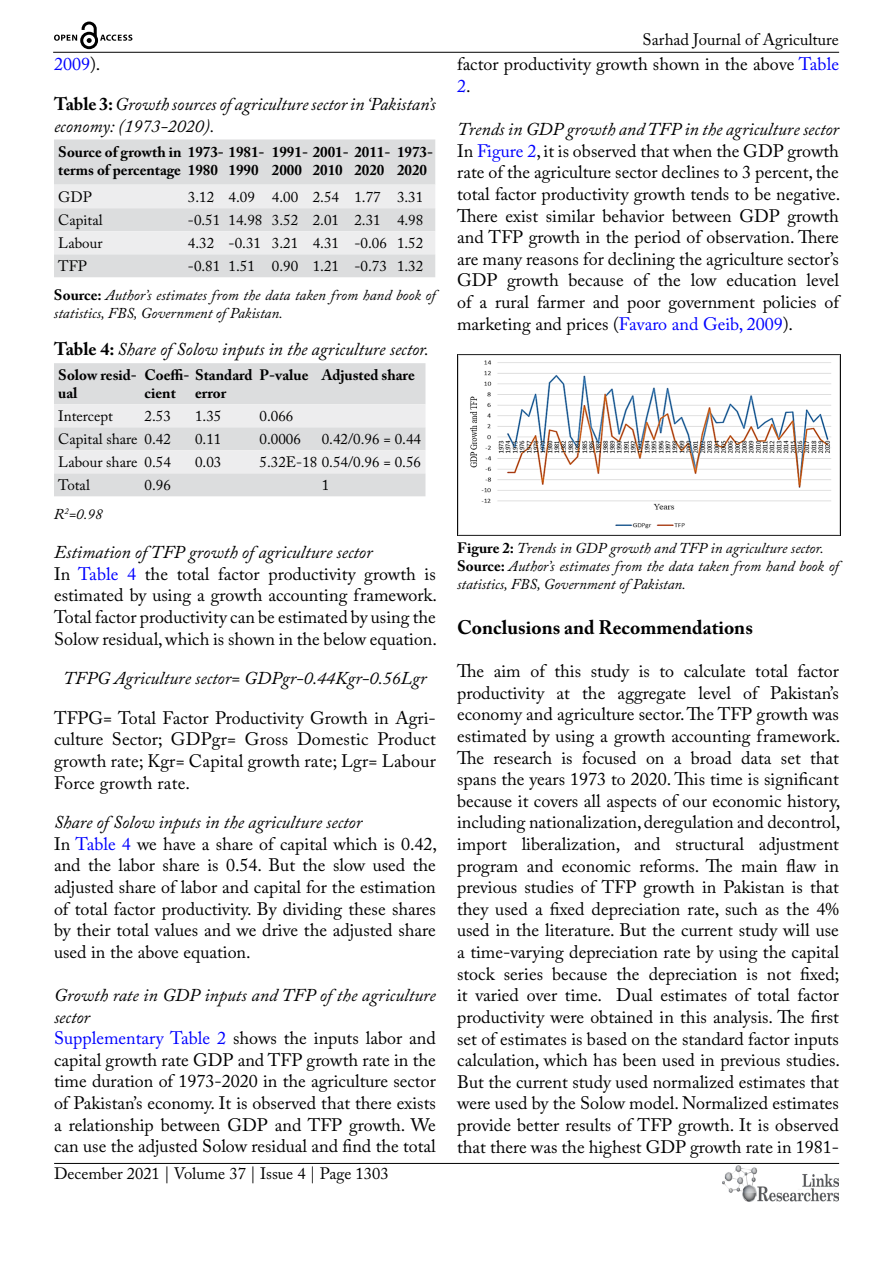
<style>
.page{position:relative;width:893px;height:1263px;background:#fff}
.page>*{position:absolute;margin:0;border:0;box-sizing:border-box;transform-origin:0 0}
.t1{font:700 19.5px "Adobe Caslon Pro";color:#000}
.t2{font:18px/21.6px "Adobe Caslon Pro";color:#000}
.t3{font:italic 18px/21.6px "Adobe Caslon Pro";color:#000}
.t4{font:18px "Adobe Caslon Pro";color:#00f}
.t5{font:16.5px "Adobe Caslon Pro";color:#000}
.t6{font:italic 15px/18px "Adobe Caslon Pro";color:#000}
.t7{font:15px "Adobe Caslon Pro";color:#000}
.t8{font:700 15px/18px "Adobe Caslon Pro";color:#000}
.s1{color:#000}
.s2{font-weight:700;font-style:normal}
.s3{font-style:normal}
.s4{font-style:italic}
.s5{color:#00f}
</style>
<div class="page">
<hr style="left:53px;top:52px;width:786px;height:1px;background:#000">
<hr style="left:54px;top:1163px;width:785px;height:1px;background:#000">
<img style="left:722px;top:1166px;width:117px;height:36px">
<svg style="left:54px;top:22px;width:78px;height:27px"></svg>
<div style="left:54px;top:139px;width:381px;height:138px;background:#dcddde"></div>
<svg style="left:54px;top:185px;width:381px;height:69px"></svg>
<div style="left:54px;top:363px;width:371px;height:133px;background:#dcddde"></div>
<svg style="left:54px;top:404px;width:371px;height:69px"></svg>
<img style="left:457px;top:354px;width:384px;height:181px">
<p class="t4" style="left:54px;top:54px;width:48px">2009<span class="s1">).</span></p>
<p class="t3" style="left:54px;top:93px;width:383px"><span class="s2">Table 3:</span> Growth sources of agriculture sector in ‘Pakistan’s economy: (1973-2020).</p>
<p class="t8" style="left:58px;top:142px;width:208px">Source of growth in 1973- 1981- terms of percentage</p>
<p class="t8" style="left:272px;top:142px;width:163px">1991- 2001- 2011- 1973-<br>2000</p>
<p class="t8" style="left:188px;top:160px;width:31px">1980</p>
<p class="t8" style="left:229px;top:160px;width:31px">1990</p>
<p class="t8" style="left:313px;top:160px;width:31px">2010</p>
<p class="t8" style="left:354px;top:160px;width:32px">2020</p>
<p class="t8" style="left:397px;top:160px;width:31px">2020</p>
<p class="t7" style="left:58px;top:188px;width:35px">GDP</p>
<p class="t7" style="left:188px;top:188px;width:237px">3.12 4.09 4.00 2.54 1.77 3.31</p>
<p class="t7" style="left:58px;top:211px;width:46px">Capital</p>
<p class="t7" style="left:188px;top:211px;width:237px">-0.51 14.98 3.52 2.01 2.31 4.98</p>
<p class="t7" style="left:58px;top:234px;width:46px">Labour</p>
<p class="t7" style="left:188px;top:234px;width:237px">4.32 -0.31 3.21 4.31 -0.06 1.52</p>
<p class="t7" style="left:58px;top:257px;width:30px">TFP</p>
<p class="t6" style="left:54px;top:252px;width:383px;line-height:28.2px;text-indent:134px"><span class="s3">-0.81 1.51 0.90 1.21 -0.73 1.32<br></span><span class="s2">Source:</span> Author’s estimates from the data taken from hand book of</p>
<p class="t6" style="left:54px;top:303px;width:230px">statistics, FBS, Government of Pakistan.</p>
<p class="t3" style="left:54px;top:338px;width:377px"><span class="s2">Table 4:</span> Share of Solow inputs in the agriculture sector.</p>
<p class="t8" style="left:58px;top:366px;width:80px">Solow resid&shy;ual</p>
<p class="t8" style="left:145px;top:366px;width:110px">Coeffi- Standard cient</p>
<p class="t8" style="left:260px;top:366px;width:157px">P-value Adjusted share</p>
<p class="t8" style="left:195px;top:384px;width:33px">error</p>
<p class="t7" style="left:58px;top:407px;width:56px">Intercept</p>
<p class="t7" style="left:145px;top:407px;width:28px">2.53</p>
<p class="t7" style="left:195px;top:407px;width:28px">1.35</p>
<p class="t7" style="left:260px;top:407px;width:35px">0.066</p>
<p class="t7" style="left:58px;top:430px;width:114px">Capital share 0.42</p>
<p class="t7" style="left:195px;top:430px;width:28px">0.11</p>
<p class="t7" style="left:260px;top:430px;width:43px">0.0006</p>
<p class="t7" style="left:322px;top:430px;width:101px">0.42/0.96 = 0.44</p>
<p class="t7" style="left:58px;top:453px;width:114px">Labour share 0.54</p>
<p class="t7" style="left:195px;top:453px;width:28px">0.03</p>
<p class="t7" style="left:260px;top:453px;width:163px">5.32E-18 0.54/0.96 = 0.56</p>
<p class="t7" style="left:58px;top:476px;width:33px">Total</p>
<p class="t7" style="left:145px;top:476px;width:28px">0.96</p>
<p class="t7" style="left:322px;top:476px;width:9px">1</p>
<p class="t6" style="left:54px;top:504px;width:50px">R<sup>2</sup>=0.98</p>
<p class="t2" style="left:54px;top:541px;width:385px"><span class="s4">Estimation of TFP growth of agriculture sector<br></span>In <span class="s5">Table 4</span> the total factor productivity growth is estimated by using a growth accounting framework.<br>Total factor productivity can be estimated by using the Solow residual, which is shown in the below equation.</p>
<p class="t3" style="left:63px;top:667px;width:365px">TFPG Agriculture sector= GDPgr-0.44Kgr-0.56Lgr</p>
<p class="t2" style="left:54px;top:707px;width:383px;text-align:justify">TFPG= Total Factor Productivity Growth in Agri&shy;culture Sector; GDPgr= Gross Domestic Product growth rate; Kgr= Capital growth rate; Lgr= Labour Force growth rate.</p>
<p class="t2" style="left:54px;top:811px;width:385px"><span class="s4">Share of Solow inputs in the agriculture sector<br></span>In <span class="s5">Table 4</span> we have a share of capital which is 0.42, and the labor share is 0.54. But the slow used the adjusted share of labor and capital for the estimation of total factor productivity. By dividing these shares by their total values and we drive the adjusted share used in the above equation.</p>
<p class="t2" style="left:54px;top:984px;width:383px"><span class="s4">Growth rate in GDP inputs and TFP of the agriculture sector<br></span><span class="s5">Supplementary Table 2</span> shows the inputs labor and capital growth rate GDP and TFP growth rate in the time duration of 1973-2020 in the agriculture sector of Pakistan’s economy. It is observed that there exists a relationship between GDP and TFP growth. We can use the adjusted Solow residual and find the total</p>
<p class="t5" style="left:54px;top:1164px;width:336px">December 2021 | Volume 37 | Issue 4 | Page 1303</p>
<p class="t5" style="left:643px;top:30px;width:198px">Sarhad Journal of Agriculture</p>
<p class="t2" style="left:457px;top:53px;width:383px">factor productivity growth shown in the above <span class="s5">Table<br>2</span>.</p>
<p class="t2" style="left:457px;top:118px;width:385px;text-align:justify"><span class="s4">Trends in GDP growth and TFP in the agriculture sector </span>In <span class="s5">Figure 2</span>, it is observed that when the GDP growth rate of the agriculture sector declines to 3 percent, the total factor productivity growth tends to be negative.<br>There exist similar behavior between GDP growth and TFP growth in the period of observation. There are many reasons for declining the agriculture sector’s GDP growth because of the low education level of a rural farmer and poor government policies of marketing and prices (<span class="s5">Favaro and Geib, 2009</span>).</p>
<p class="t6" style="left:457px;top:539px;width:383px"><span class="s2">Figure 2:</span> Trends in GDP growth and TFP in agriculture sector.<br><span class="s2">Source:</span> Author’s estimates from the data taken from hand book of statistics, FBS, Government of Pakistan.</p>
<p class="t1" style="left:457px;top:616px;width:297px">Conclusions and Recommendations</p>
<p class="t2" style="left:457px;top:660px;width:385px;text-align:justify">The aim of this study is to calculate total factor productivity at the aggregate level of Pakistan’s economy and agriculture sector. The TFP growth was estimated by using a growth accounting framework.<br>The research is focused on a broad data set that spans the years 1973 to 2020. This time is significant because it covers all aspects of our economic history, including nationalization, deregulation and decontrol, import liberalization, and structural adjustment program and economic reforms. The main flaw in previous studies of TFP growth in Pakistan is that they used a fixed depreciation rate, such as the 4% used in the literature. But the current study will use a time-varying depreciation rate by using the capital stock series because the depreciation is not fixed; it varied over time. Dual estimates of total factor productivity were obtained in this analysis. The first set of estimates is based on the standard factor inputs calculation, which has been used in previous studies.<br>But the current study used normalized estimates that were used by the Solow model. Normalized estimates provide better results of TFP growth. It is observed that there was the highest GDP growth rate in 1981-</p>
</div>
